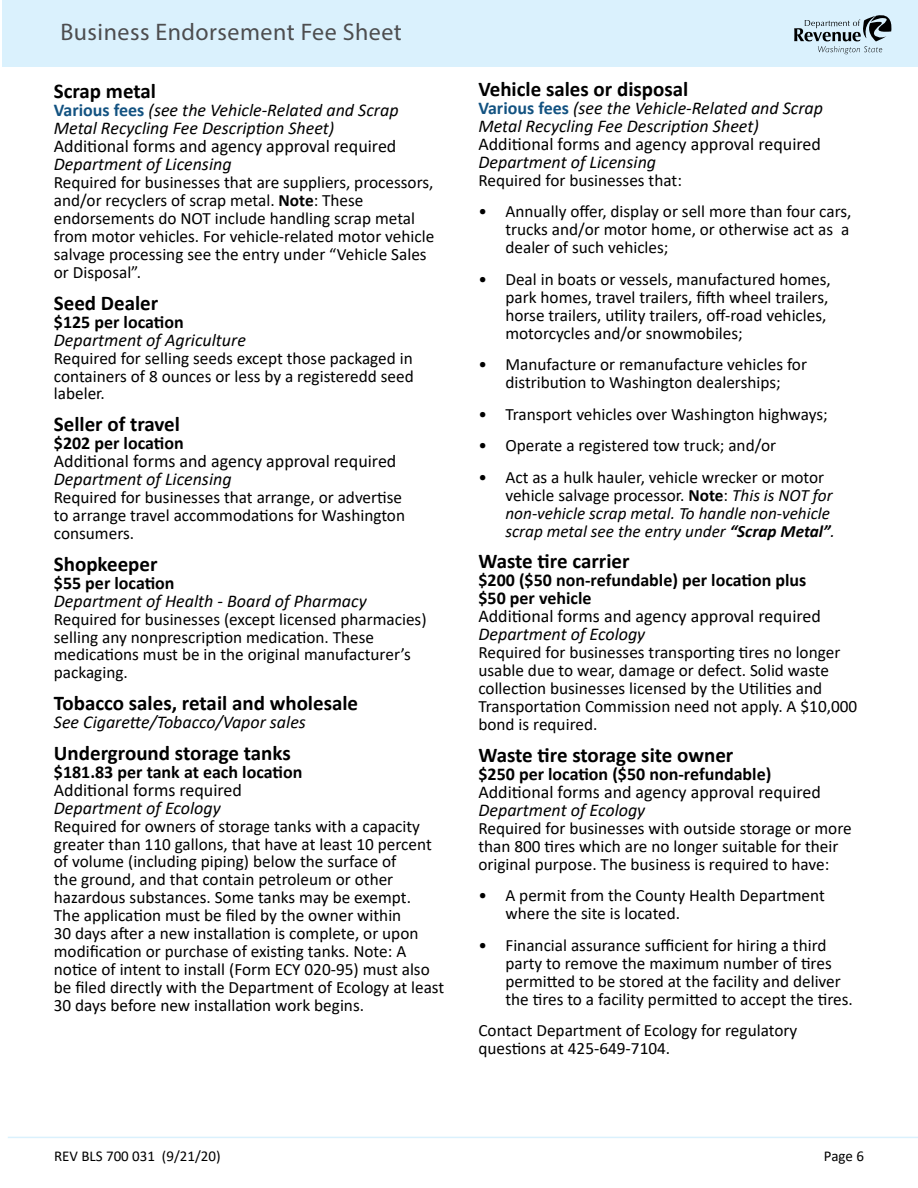
<style>
.page{position:relative;width:918px;height:1188px;background:#fff}
.page>*{position:absolute;margin:0;border:0;box-sizing:border-box;transform-origin:0 0}
.t1{font:24px "Myriad Pro";letter-spacing:.02em;color:#4d4d4f}
.t2{font:700 21px "Calibri";color:#000}
.t3{font:italic 18px/18px "Calibri";color:#000}
.t4{font:18px "Calibri";color:#000}
.t5{font:700 18px/18px "Calibri";color:#000}
.t6{font:17.25px/18px "Calibri";color:#000}
.t7{font:italic 17.25px/18px "Calibri";color:#000}
.t8{font:15px "Calibri";color:#000}
.s1{font-weight:700;font-style:normal;color:#125281}
.s2{font-weight:700}
.s3{font-style:normal}
.s4{font-weight:700;font-style:normal}
</style>
<div class="page">
<div style="left:2px;top:0;width:916px;height:66px;background:#daf1fd"></div>
<svg style="left:794px;top:15px;width:98px;height:39px"></svg>
<hr style="left:8px;top:1137px;width:910px;height:1px;background:#daf1fd">
<h1 class="t1" style="left:60px;top:17px;width:343px">Business Endorsement Fee Sheet</h1>
<p class="t2" style="left:54px;top:76px;width:104px">Scrap metal</p>
<p class="t3" style="left:54px;top:100px;width:346px"><span class="s1">Various fees</span> (see the Vehicle-Related and Scrap<br>Metal Recycling Fee Description Sheet)</p>
<p class="t4" style="left:54px;top:134px;width:344px">Additional forms and agency approval required</p>
<p class="t3" style="left:54px;top:154px;width:179px">Department of Licensing</p>
<p class="t6" style="left:54px;top:173px;width:382px">Required for businesses that are suppliers, processors, and/or recyclers of scrap metal. <span class="s2">Note</span>: These endorsements do NOT include handling scrap metal from motor vehicles. For vehicle-related motor vehicle salvage processing see the entry under “Vehicle Sales or Disposal”.</p>
<p class="t2" style="left:54px;top:288px;width:106px">Seed Dealer</p>
<p class="t5" style="left:54px;top:312px;width:131px">$125 per location</p>
<p class="t3" style="left:54px;top:330px;width:194px">Department of Agriculture</p>
<p class="t6" style="left:54px;top:348px;width:361px;text-align:justify">Required for selling seeds except those packaged in containers of 8 ounces or less by a registeredd seed labeler.</p>
<p class="t2" style="left:54px;top:409px;width:128px">Seller of travel</p>
<p class="t5" style="left:54px;top:434px;width:131px">$202 per location</p>
<p class="t4" style="left:54px;top:449px;width:344px">Additional forms and agency approval required</p>
<p class="t3" style="left:54px;top:469px;width:179px">Department of Licensing</p>
<p class="t6" style="left:54px;top:488px;width:353px">Required for businesses that arrange, or advertise to arrange travel accommodations for Washington consumers.</p>
<p class="t2" style="left:54px;top:549px;width:105px">Shopkeeper</p>
<p class="t5" style="left:54px;top:573px;width:122px">$55 per location</p>
<p class="t3" style="left:54px;top:591px;width:314px">Department of Health - Board of Pharmacy</p>
<p class="t6" style="left:54px;top:609px;width:374px">Required for businesses (except licensed pharmacies) selling any nonprescription medication. These medications must be in the original manufacturer’s packaging.</p>
<p class="t2" style="left:54px;top:688px;width:306px">Tobacco sales, retail and wholesale</p>
<p class="t3" style="left:54px;top:712px;width:254px">See Cigarette/Tobacco/Vapor sales</p>
<p class="t2" style="left:54px;top:738px;width:238px">Underground storage tanks</p>
<p class="t5" style="left:54px;top:762px;width:250px">$181.83 per tank at each location</p>
<p class="t4" style="left:54px;top:777px;width:190px">Additional forms required</p>
<p class="t3" style="left:54px;top:798px;width:168px">Department of Ecology</p>
<p class="t6" style="left:54px;top:816px;width:392px">Required for owners of storage tanks with a capacity greater than 110 gallons, that have at least 10 percent of volume (including piping) below the surface of<br>the ground, and that contain petroleum or other hazardous substances. Some tanks may be exempt.<br>The application must be filed by the owner within<br>30 days after a new installation is complete, or upon modification or purchase of existing tanks. Note: A notice of intent to install (Form ECY 020-95) must also be filed directly with the Department of Ecology at least 30 days before new installation work begins.</p>
<p class="t2" style="left:478px;top:74px;width:212px">Vehicle sales or disposal</p>
<p class="t3" style="left:478px;top:98px;width:346px"><span class="s1">Various fees</span> (see the Vehicle-Related and Scrap<br>Metal Recycling Fee Description Sheet)</p>
<p class="t4" style="left:478px;top:131px;width:344px">Additional forms and agency approval required</p>
<p class="t3" style="left:478px;top:152px;width:179px">Department of Licensing</p>
<p class="t6" style="left:478px;top:171px;width:205px">Required for businesses that:</p>
<p class="t6" style="left:505px;top:202px;width:348px;text-indent:-27px">• Annually offer, display or sell more than four cars, trucks and/or motor home, or otherwise act as a dealer of such vehicles;</p>
<p class="t6" style="left:505px;top:269px;width:327px;text-indent:-27px">• Deal in boats or vessels, manufactured homes, park homes, travel trailers, fifth wheel trailers, horse trailers, utility trailers, off-road vehicles, motorcycles and/or snowmobiles;</p>
<p class="t6" style="left:478px;top:355px;width:330px;text-align:center">• Manufacture or remanufacture vehicles for distribution to Washington dealerships;</p>
<p class="t6" style="left:478px;top:404px;width:351px">• Transport vehicles over Washington highways;</p>
<p class="t6" style="left:478px;top:436px;width:299px">• Operate a registered tow truck; and/or</p>
<p class="t7" style="left:505px;top:467px;width:331px;text-indent:-27px"><span class="s3">• Act as a hulk hauler, vehicle wrecker or motor vehicle salvage processor.</span> <span class="s4">Note</span><span class="s3">:</span> This is NOT for non-vehicle scrap metal. To handle non-vehicle scrap metal see the entry under <span class="s2">“Scrap Metal”</span>.</p>
<p class="t2" style="left:478px;top:546px;width:153px">Waste tire carrier</p>
<p class="t5" style="left:478px;top:571px;width:329px">$200 ($50 non-refundable) per location plus $50 per vehicle</p>
<p class="t4" style="left:478px;top:604px;width:344px">Additional forms and agency approval required</p>
<p class="t3" style="left:478px;top:624px;width:168px">Department of Ecology</p>
<p class="t6" style="left:478px;top:643px;width:380px">Required for businesses transporting tires no longer usable due to wear, damage or defect. Solid waste collection businesses licensed by the Utilities and Transportation Commission need not apply. A $10,000 bond is required.</p>
<p class="t2" style="left:478px;top:740px;width:256px">Waste tire storage site owner</p>
<p class="t5" style="left:478px;top:764px;width:294px">$250 per location ($50 non-refundable)</p>
<p class="t4" style="left:478px;top:779px;width:344px">Additional forms and agency approval required</p>
<p class="t3" style="left:478px;top:800px;width:168px">Department of Ecology</p>
<p class="t6" style="left:478px;top:819px;width:375px">Required for businesses with outside storage or more than 800 tires which are no longer suitable for their original purpose. The business is required to have:</p>
<p class="t6" style="left:505px;top:886px;width:321px;text-indent:-27px">• A permit from the County Health Department where the site is located.</p>
<p class="t6" style="left:505px;top:935px;width:349px;text-indent:-27px">• Financial assurance sufficient for hiring a third party to remove the maximum number of tires permitted to be stored at the facility and deliver the tires to a facility permitted to accept the tires.</p>
<p class="t6" style="left:478px;top:1021px;width:320px">Contact Department of Ecology for regulatory questions at 425-649-7104.</p>
<p class="t8" style="left:54px;top:1145px;width:168px">REV BLS 700 031 (9/21/20)</p>
<p class="t8" style="left:824px;top:1145px;width:42px">Page 6</p>
</div>
